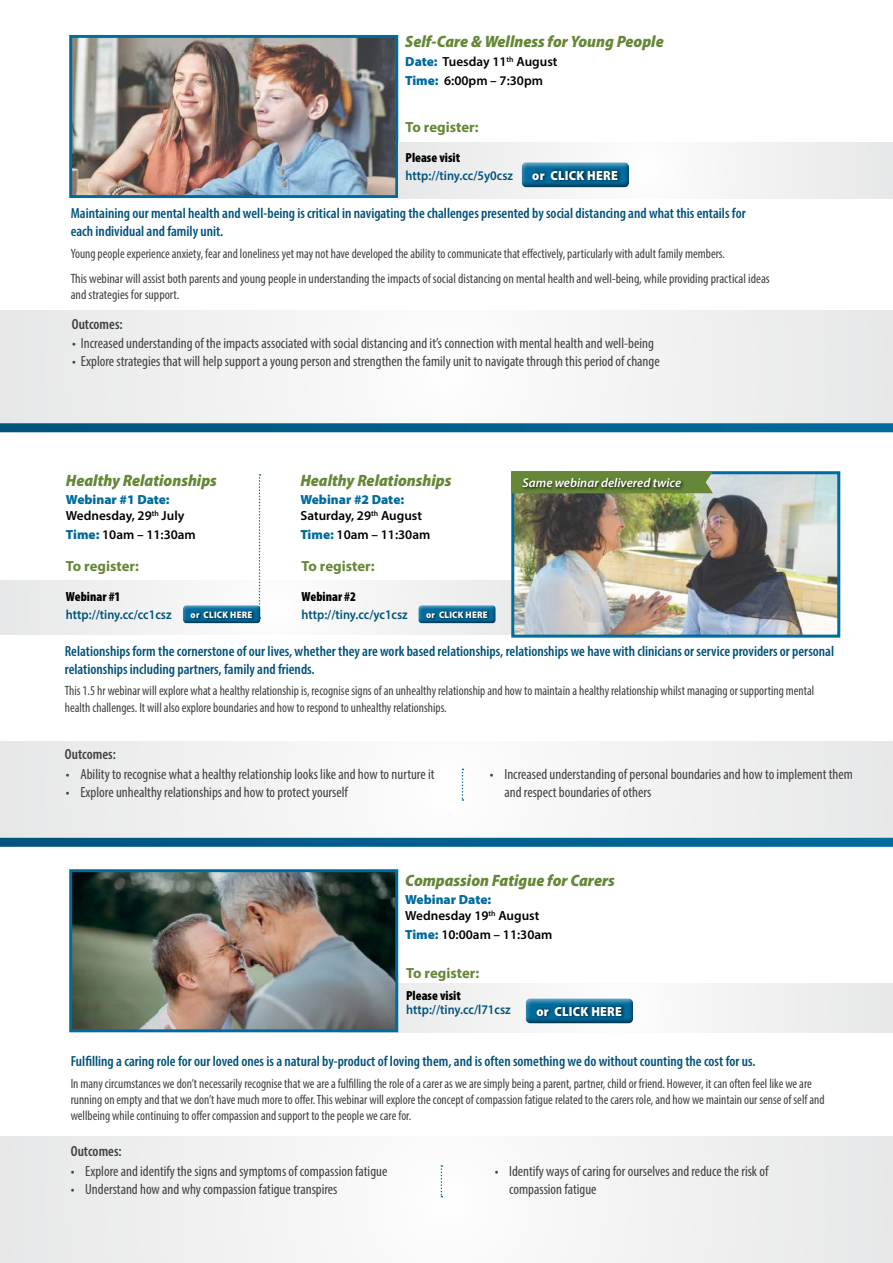
<style>
.page{position:relative;width:893px;height:1263px;background:#fff}
.page>*{position:absolute;margin:0;border:0;box-sizing:border-box;transform-origin:0 0}
.t1{font:italic 900 semi-condensed 16.5px "Myriad Pro";color:#658737}
.t2{font:14.7px/17.7px "Myriad Variable Concept";letter-spacing:.03em;color:#414042}
.t3{font:14.7px/17.7px "Myriad Variable Concept";letter-spacing:.055em;color:#00537c}
.t4{font:14.7px "Myriad Variable Concept";letter-spacing:.16em;color:#658737}
.t5{font:14.7px "Myriad Variable Concept";letter-spacing:.06em;color:#414042}
.t6{font:13.5px/16.2px "Myriad Variable Concept";letter-spacing:.03em;color:#414042;scale:.96 1}
.t7{font:13.5px "Myriad Variable Concept";letter-spacing:.03em;color:#414042}
.t8{font:600 13.2px/15.9px "Myriad Pro";color:#000}
.t9{font:13.2px "Myriad Variable Concept";letter-spacing:.15em;color:#00537c;scale:.93 1}
.t10{font:13.2px "Myriad Variable Concept";letter-spacing:.08em;color:#000}
.t11{font:13.2px "Myriad Variable Concept";letter-spacing:.26em;color:#fff;scale:.93 1}
.t12{font:13.2px "Myriad Variable Concept";letter-spacing:.1em;color:#000}
.t13{font:italic 12.9px "Myriad Variable Concept";letter-spacing:.17em;color:#fff}
.t14{font:9.6px "Myriad Variable Concept";letter-spacing:.26em;color:#fff;scale:.93 1}
.s1{font-weight:900;color:#006b9d}
</style>
<div class="page">
<div style="left:0;top:581px;width:554px;height:53px;background:#f2f2f3"></div>
<img style="left:515px;top:475px;width:321px;height:159px">
<div style="left:511px;top:471px;width:329px;height:167px;border:3px solid #006b9d"></div>
<div style="left:341px;top:984px;width:552px;height:48px;background:#f1f1f2"></div>
<div style="left:0;top:310px;width:893px;height:118px;background:#f1f2f2"></div>
<img style="left:73px;top:39px;width:321px;height:155px">
<div style="left:69px;top:35px;width:329px;height:163px;border:3px solid #006b9d"></div>
<div style="left:0;top:1136px;width:893px;height:127px;background:#f1f1f2"></div>
<img style="left:73px;top:873px;width:321px;height:155px">
<div style="left:69px;top:869px;width:329px;height:163px;border:3px solid #006b9d"></div>
<div style="left:519px;top:991px;width:118px;height:33px;background:#fff"></div>
<div style="left:521px;top:996px;width:120px;height:28px;background:#000;opacity:.75"></div>
<div style="left:535px;top:1004px;width:90px;height:15px;background:#000;opacity:.75"></div>
<div style="left:0;top:741px;width:893px;height:97px;background:#f1f2f2"></div>
<svg style="left:0;top:423px;width:893px;height:9px;fill:#00618f"></svg>
<svg style="left:0;top:838px;width:893px;height:9px;fill:#00618f"></svg>
<div style="left:399px;top:143px;width:494px;height:55px;background:#f0f0f1"></div>
<svg style="left:511px;top:471px;width:202px;height:22px"></svg>
<div style="left:520px;top:476px;width:165px;height:15px;background:#000;opacity:.75"></div>
<div style="left:413px;top:600px;width:85px;height:24px;background:#eeefef"></div>
<div style="left:415px;top:604px;width:86px;height:20px;background:#000;opacity:.75"></div>
<div style="left:425px;top:609px;width:65px;height:11px;background:#000;opacity:.75"></div>
<svg style="left:259px;top:474px;width:1px;height:125px"></svg>
<div style="left:178px;top:600px;width:85px;height:24px;background:#f7f8f8"></div>
<div style="left:180px;top:604px;width:85px;height:20px;background:#000;opacity:.75"></div>
<div style="left:190px;top:609px;width:65px;height:11px;background:#000;opacity:.75"></div>
<hr style="left:892px;top:984px;width:1px;height:48px;background:#e6e7e8">
<svg style="left:462px;top:769px;width:1px;height:32px"></svg>
<svg style="left:441px;top:1165px;width:1px;height:32px"></svg>
<div style="left:514px;top:155px;width:119px;height:33px;background:#f5f5f6"></div>
<div style="left:517px;top:160px;width:120px;height:28px;background:#000;opacity:.75"></div>
<div style="left:531px;top:168px;width:90px;height:15px;background:#000;opacity:.75"></div>
<p class="t1" style="left:405px;top:33px;width:260px">Self-Care &amp; Wellness for Young People</p>
<p class="t8" style="left:405px;top:52px;width:154px;line-height:18.8px"><span class="s1">Date:</span> Tuesday 11<sup>th</sup> August<br><span class="s1">Time:</span> 6:00pm – 7:30pm</p>
<p class="t4" style="left:406px;top:118px;width:73px">To register:</p>
<p class="t10" style="left:406px;top:150px;width:55px">Please visit</p>
<p class="t9" style="left:406px;top:168px;width:115px">http://tiny.cc/5y0csz</p>
<p class="t11" style="left:532px;top:167px;width:91px">or CLICK HERE</p>
<p class="t3" style="left:71px;top:205px;width:676px">Maintaining our mental health and well-being is critical in navigating the challenges presented by social distancing and what this entails for each individual and family unit.</p>
<p class="t6" style="left:71px;top:241px;width:729px;line-height:25.2px">Young people experience anxiety, fear and loneliness yet may not have developed the ability to communicate that effectively, particularly with adult family members.<br>This webinar will assist both parents and young people in understanding the impacts of social distancing on mental health and well-being, while providing practical ideas</p>
<p class="t7" style="left:71px;top:287px;width:110px">and strategies for support.</p>
<p class="t2" style="left:72px;top:334px;width:583px">• Increased understanding of the impacts associated with social distancing and it’s connection with mental health and well-being</p>
<p class="t2" style="left:72px;top:352px;width:589px">• Explore strategies that will help support a young person and strengthen the family unit to navigate through this period of change</p>
<p class="t5" style="left:72px;top:316px;width:52px">Outcomes:</p>
<p class="t1" style="left:66px;top:471px;width:152px">Healthy Relationships</p>
<p class="t13" style="left:522px;top:475px;width:158px">Same webinar delivered twice</p>
<p class="t8" style="left:66px;top:492px;width:120px"><span class="s1">Webinar #1 Date:<br></span>Wednesday, 29<sup>th</sup> July</p>
<p class="t8" style="left:66px;top:526px;width:131px"><span class="s1">Time:</span> 10am – 11:30am</p>
<p class="t1" style="left:300px;top:471px;width:152px">Healthy Relationships</p>
<p class="t8" style="left:300px;top:492px;width:123px"><span class="s1">Webinar #2 Date:<br></span>Saturday, 29<sup>th</sup> August</p>
<p class="t8" style="left:300px;top:526px;width:131px"><span class="s1">Time:</span> 10am – 11:30am</p>
<p class="t4" style="left:66px;top:557px;width:73px">To register:</p>
<p class="t12" style="left:66px;top:589px;width:55px">Webinar #1</p>
<p class="t9" style="left:66px;top:607px;width:113px">http://tiny.cc/cc1csz</p>
<p class="t14" style="left:426px;top:609px;width:66px">or CLICK HERE</p>
<p class="t4" style="left:302px;top:557px;width:73px">To register:</p>
<p class="t12" style="left:302px;top:589px;width:55px">Webinar #2</p>
<p class="t14" style="left:191px;top:609px;width:66px">or CLICK HERE</p>
<p class="t9" style="left:302px;top:607px;width:114px">http://tiny.cc/yc1csz</p>
<p class="t3" style="left:65px;top:642px;width:770px">Relationships form the cornerstone of our lives, whether they are work based relationships, relationships we have with clinicians or service providers or personal relationships including partners, family and friends.</p>
<p class="t6" style="left:65px;top:683px;width:782px">This 1.5 hr webinar will explore what a healthy relationship is, recognise signs of an unhealthy relationship and how to maintain a healthy relationship whilst managing or supporting mental health challenges. It will also explore boundaries and how to respond to unhealthy relationships.</p>
<p class="t5" style="left:65px;top:746px;width:52px">Outcomes:</p>
<p class="t2" style="left:66px;top:766px;width:370px">• Ability to recognise what a healthy relationship looks like and how to nurture it</p>
<p class="t2" style="left:66px;top:783px;width:283px">• Explore unhealthy relationships and how to protect yourself</p>
<p class="t2" style="left:504px;top:766px;width:350px;text-indent:-14px">• Increased understanding of personal boundaries and how to implement them and respect boundaries of others</p>
<p class="t1" style="left:405px;top:871px;width:211px">Compassion Fatigue for Carers</p>
<p class="t8" style="left:405px;top:892px;width:136px"><span class="s1">Webinar Date:<br></span>Wednesday 19<sup>th</sup> August</p>
<p class="t8" style="left:405px;top:926px;width:149px"><span class="s1">Time:</span> 10:00am – 11:30am</p>
<p class="t4" style="left:406px;top:964px;width:73px">To register:</p>
<p class="t10" style="left:406px;top:987px;width:55px">Please visit</p>
<p class="t9" style="left:406px;top:1002px;width:112px">http://tiny.cc/l71csz</p>
<p class="t11" style="left:536px;top:1003px;width:91px">or CLICK HERE</p>
<p class="t3" style="left:71px;top:1052px;width:686px">Fulfilling a caring role for our loved ones is a natural by-product of loving them, and is often something we do without counting the cost for us.</p>
<p class="t6" style="left:71px;top:1075px;width:786px">In many circumstances we don’t necessarily recognise that we are a fulfilling the role of a carer as we are simply being a parent, partner, child or friend. However, it can often feel like we are running on empty and that we don’t have much more to offer. This webinar will explore the concept of compassion fatigue related to the carers role, and how we maintain our sense of self and wellbeing while continuing to offer compassion and support to the people we care for.</p>
<p class="t5" style="left:71px;top:1142px;width:52px">Outcomes:</p>
<p class="t2" style="left:71px;top:1162px;width:318px">• Explore and identify the signs and symptoms of compassion fatigue</p>
<p class="t2" style="left:71px;top:1180px;width:268px">• Understand how and why compassion fatigue transpires</p>
<p class="t2" style="left:509px;top:1162px;width:260px;text-indent:-14px">• Identify ways of caring for ourselves and reduce the risk of compassion fatigue</p>
</div>
